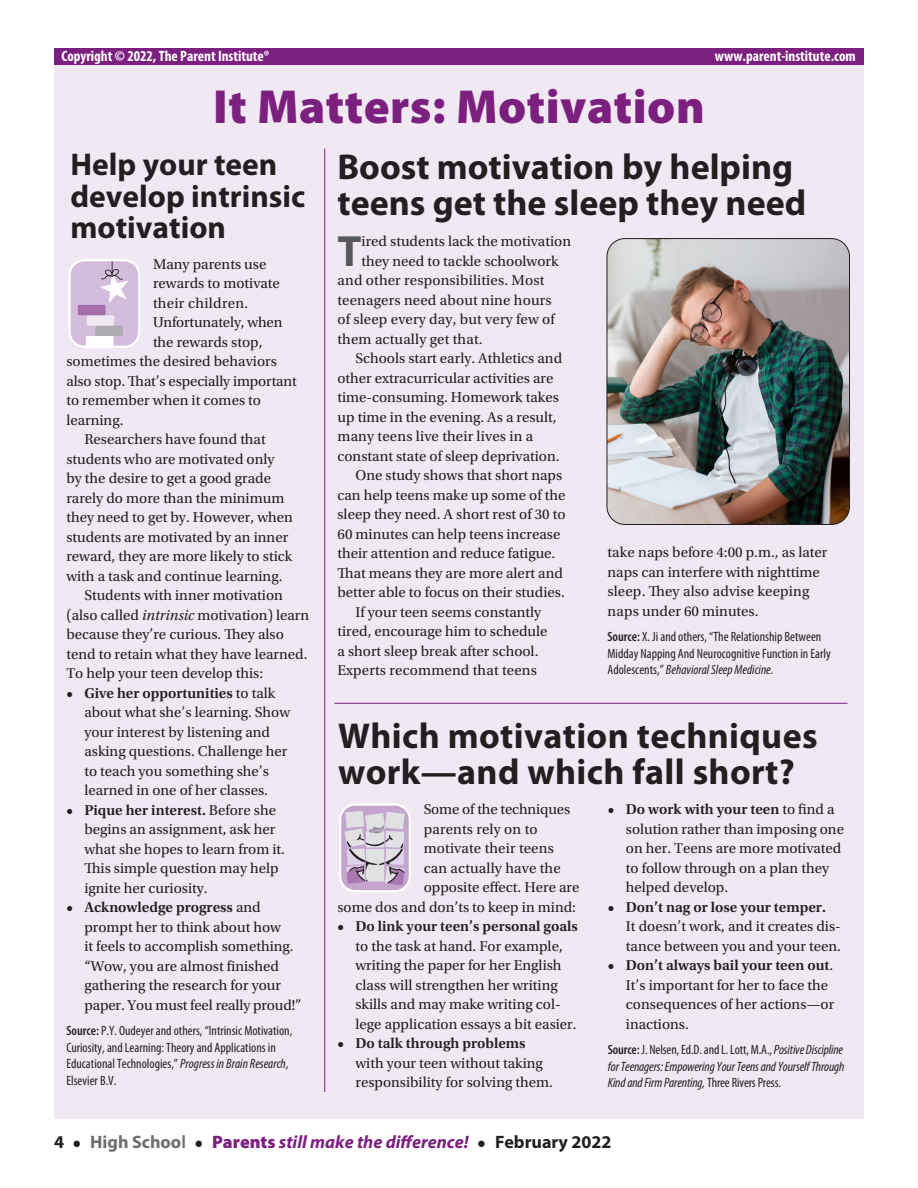
<style>
.page{position:relative;width:918px;height:1188px;background:#fff}
.page>*{position:absolute;margin:0;border:0;box-sizing:border-box;transform-origin:0 0}
.t1{font:900 48px "Myriad Pro";letter-spacing:.01em;color:#7c2080}
.t2{font:700 43.95px "Myriad Pro";color:#57585a}
.t3{font:700 36px/36px "Myriad Pro";letter-spacing:.005em;color:#231f20}
.t4{font:700 31.5px/31.5px "Myriad Pro";color:#231f20}
.t5{font:italic 700 18px "Myriad Pro";color:#7c2080}
.t6{font:700 18px "Myriad Pro";color:#231f20}
.t7{font:15px/19.5px "Utopia Std";color:#231f20}
.t8{font:600 15px "Utopia Std";color:#231f20}
.t9{font:700 condensed 15px "Myriad Pro";color:#fff}
.t10{font:15px "Utopia Std";letter-spacing:.02em;color:#231f20}
.t11{font:condensed 13.5px/16.5px "Myriad Pro";color:#231f20}
.t12{font:italic condensed 13.5px/16.5px "Myriad Pro";letter-spacing:-.01em;color:#231f20;text-align:justify}
.s1{font-style:italic}
.s2{font-weight:600}
.s3{font-weight:600;font-style:normal}
.s4{font-style:normal}
.s5{font-style:normal;color:#231f20}
.s6{font-family:"Utopia Std";font-style:normal;color:#231f20}
.s7{font-style:normal;color:#6c6d70}
.s8{font-weight:600;font-style:normal;color:#6c6d70}
.s9{font-weight:900;font-style:normal}
</style>
<div class="page">
<div style="left:54px;top:49px;width:810px;height:1070px;background:#f0e9f4"></div>
<div style="left:54px;top:49px;width:810px;height:16px;background:#7c2080"></div>
<hr style="left:324px;top:148px;width:1px;height:944px;background:#7c2080">
<hr style="left:334px;top:703px;width:514px;height:1px;background:#7c2080">
<svg style="left:68px;top:259px;width:72px;height:89px;background:#d7c6de"></svg>
<svg style="left:339px;top:803px;width:72px;height:89px;background:#cec1d3"></svg>
<img style="left:607px;top:239px;width:243px;height:286px">
<div style="left:607px;top:238px;width:243px;height:287px;border:1px solid #231f20;border-radius:18px"></div>
<p class="t9" style="left:62px;top:46px;width:210px">Copyright © 2022, The Parent Institute®</p>
<p class="t9" style="left:715px;top:46px;width:142px">www.parent-institute.com</p>
<h1 class="t1" style="left:213px;top:75px;width:493px">It Matters: Motivation</h1>
<h3 class="t4" style="left:70px;top:148px;width:236px">Help your teen develop intrinsic motivation</h3>
<h3 class="t3" style="left:338px;top:147px;width:470px">Boost motivation by helping teens get the sleep they need</h3>
<h2 class="t2" style="left:338px;top:222px;width:26px">T</h2>
<p class="t7" style="left:362px;top:232px;width:211px">ired students lack the motivation</p>
<p class="t7" style="left:362px;top:251px;width:198px">they need to tackle schoolwork</p>
<p class="t7" style="left:337px;top:271px;width:208px">and other responsibilities. Most</p>
<p class="t7" style="left:337px;top:290px;width:216px">teenagers need about nine hours</p>
<p class="t7" style="left:337px;top:310px;width:219px">of sleep every day, but very few of</p>
<p class="t7" style="left:337px;top:329px;width:147px">them actually get that.</p>
<p class="t7" style="left:356px;top:349px;width:208px">Schools start early. Athletics and</p>
<p class="t7" style="left:338px;top:368px;width:218px">other extracurricular activities are</p>
<p class="t7" style="left:338px;top:388px;width:223px">time-consuming. Homework takes</p>
<p class="t7" style="left:338px;top:407px;width:221px">up time in the evening. As a result,</p>
<p class="t7" style="left:338px;top:427px;width:197px">many teens live their lives in a</p>
<p class="t7" style="left:338px;top:446px;width:224px">constant state of sleep deprivation.</p>
<p class="t7" style="left:356px;top:466px;width:208px">One study shows that short naps</p>
<p class="t7" style="left:338px;top:485px;width:229px">can help teens make up some of the</p>
<p class="t7" style="left:338px;top:505px;width:230px">sleep they need. A short rest of 30 to</p>
<p class="t7" style="left:338px;top:524px;width:224px">60 minutes can help teens increase</p>
<p class="t7" style="left:338px;top:544px;width:219px">their attention and reduce fatigue.</p>
<p class="t7" style="left:338px;top:563px;width:227px">That means they are more alert and</p>
<p class="t7" style="left:338px;top:583px;width:229px">better able to focus on their studies.</p>
<p class="t7" style="left:356px;top:602px;width:187px">If your teen seems constantly</p>
<p class="t7" style="left:337px;top:622px;width:212px">tired, encourage him to schedule</p>
<p class="t7" style="left:337px;top:641px;width:202px">a short sleep break after school.</p>
<p class="t7" style="left:337px;top:661px;width:201px">Experts recommend that teens</p>
<p class="t7" style="left:153px;top:255px;width:115px">Many parents use</p>
<p class="t7" style="left:153px;top:274px;width:128px">rewards to motivate</p>
<p class="t10" style="left:153px;top:295px;width:97px">their children.</p>
<p class="t7" style="left:153px;top:313px;width:131px">Unfortunately, when</p>
<p class="t7" style="left:153px;top:333px;width:111px">the rewards stop,</p>
<p class="t7" style="left:66px;top:352px;width:212px">sometimes the desired behaviors</p>
<p class="t7" style="left:66px;top:372px;width:232px">also stop. That’s especially important</p>
<p class="t7" style="left:66px;top:391px;width:196px">to remember when it comes to</p>
<p class="t7" style="left:66px;top:411px;width:59px">learning.</p>
<p class="t7" style="left:84px;top:430px;width:183px">Researchers have found that</p>
<p class="t7" style="left:66px;top:450px;width:210px">students who are motivated only</p>
<p class="t7" style="left:66px;top:469px;width:206px">by the desire to get a good grade</p>
<p class="t7" style="left:66px;top:489px;width:220px">rarely do more than the minimum</p>
<p class="t7" style="left:66px;top:508px;width:228px">they need to get by. However, when</p>
<p class="t7" style="left:66px;top:528px;width:223px">students are motivated by an inner</p>
<p class="t7" style="left:66px;top:547px;width:227px">reward, they are more likely to stick</p>
<p class="t7" style="left:66px;top:567px;width:218px">with a task and continue learning.</p>
<p class="t7" style="left:84px;top:586px;width:200px">Students with inner motivation</p>
<p class="t7" style="left:66px;top:606px;width:244px">(also called <span class="s1">intrinsic</span> motivation) learn</p>
<p class="t7" style="left:66px;top:625px;width:219px">because they’re curious. They also</p>
<p class="t7" style="left:66px;top:645px;width:243px">tend to retain what they have learned.</p>
<p class="t7" style="left:66px;top:664px;width:198px">To help your teen develop this:</p>
<p class="t7" style="left:84px;top:684px;width:207px;text-indent:-18px"><span class="s2">• Give her opportunities</span> to talk about what she’s learning. Show your interest by listening and asking questions. Challenge her to teach you something she’s learned in one of her classes.</p>
<p class="t7" style="left:84px;top:801px;width:202px;text-indent:-18px"><span class="s2">• Pique her interest.</span> Before she begins an assignment, ask her what she hopes to learn from it.<br>This simple question may help ignite her curiosity.</p>
<p class="t7" style="left:84px;top:898px;width:219px;text-indent:-18px"><span class="s2">• Acknowledge progress</span> and prompt her to think about how<br>it feels to accomplish something. “Wow, you are almost finished gathering the research for your paper. You must feel really proud!”</p>
<p class="t11" style="left:66px;top:1023px;width:227px"><span class="s2">Source:</span> P.Y. Oudeyer and others, “Intrinsic Motivation, Curiosity, and Learning: Theory and Applications in Educational Technologies,” <span class="s1">Progress in Brain Research</span>, Elsevier B.V.</p>
<p class="t7" style="left:607px;top:543px;width:221px">take naps before 4:00 p.m., as later naps can interfere with nighttime sleep. They also advise keeping naps under 60 minutes.</p>
<p class="t11" style="left:608px;top:628px;width:225px"><span class="s2">Source:</span> X. Ji and others, “The Relationship Between<br>Midday Napping And Neurocognitive Function in Early<br>Adolescents,” <span class="s1">Behavioral Sleep Medicine.</span></p>
<h3 class="t3" style="left:338px;top:717px;width:481px">Which motivation techniques work—and which fall short?</h3>
<p class="t7" style="left:626px;top:800px;width:220px;text-indent:-18px"><span class="s2">• Do work with your teen</span> to find a solution rather than imposing one on her. Teens are more motivated to follow through on a plan they helped develop.</p>
<p class="t8" style="left:608px;top:899px;width:220px">• Don’t nag or lose your temper.</p>
<p class="t7" style="left:626px;top:917px;width:217px">It doesn’t work, and it creates dis&shy;tance between you and your teen.</p>
<p class="t7" style="left:626px;top:956px;width:210px;text-indent:-18px"><span class="s2">• Don’t always bail your teen out</span>.<br>It’s important for her to face the consequences of her actions—or inactions.</p>
<p class="t12" style="left:608px;top:1041px;width:238px"><span class="s3">Source:</span> <span class="s4">J. Nelsen, Ed.D. and L. Lott, M.A.,</span> Positive Discipline for Teenagers: Empowering Your Teens and Yourself Through Kind and Firm Parenting, <span class="s4">Three Rivers Press.</span></p>
<p class="t7" style="left:424px;top:800px;width:148px">Some of the techniques</p>
<p class="t7" style="left:424px;top:819px;width:115px">parents rely on to</p>
<p class="t7" style="left:424px;top:839px;width:132px">motivate their teens</p>
<p class="t7" style="left:424px;top:858px;width:139px">can actually have the</p>
<p class="t7" style="left:424px;top:878px;width:157px">opposite effect. Here are</p>
<p class="t7" style="left:338px;top:897px;width:240px">some dos and don’ts to keep in mind:</p>
<p class="t8" style="left:337px;top:918px;width:242px">• Do link your teen’s personal goals</p>
<p class="t7" style="left:355px;top:936px;width:223px">to the task at hand. For example, writing the paper for her English class will strengthen her writing skills and may make writing col&shy;lege application essays a bit easier.</p>
<p class="t8" style="left:337px;top:1035px;width:190px">• Do talk through problems</p>
<p class="t7" style="left:355px;top:1053px;width:199px">with your teen without taking responsibility for solving them.</p>
<p class="t5" style="left:54px;top:1130px;width:433px"><span class="s5">4</span> <span class="s6">•</span> <span class="s7">High Schoo</span><span class="s8">l</span> <span class="s6">•</span> <span class="s9">Parents</span> still make the difference! <span class="s6">•</span></p>
<p class="t6" style="left:495px;top:1130px;width:118px">February 2022</p>
</div>
